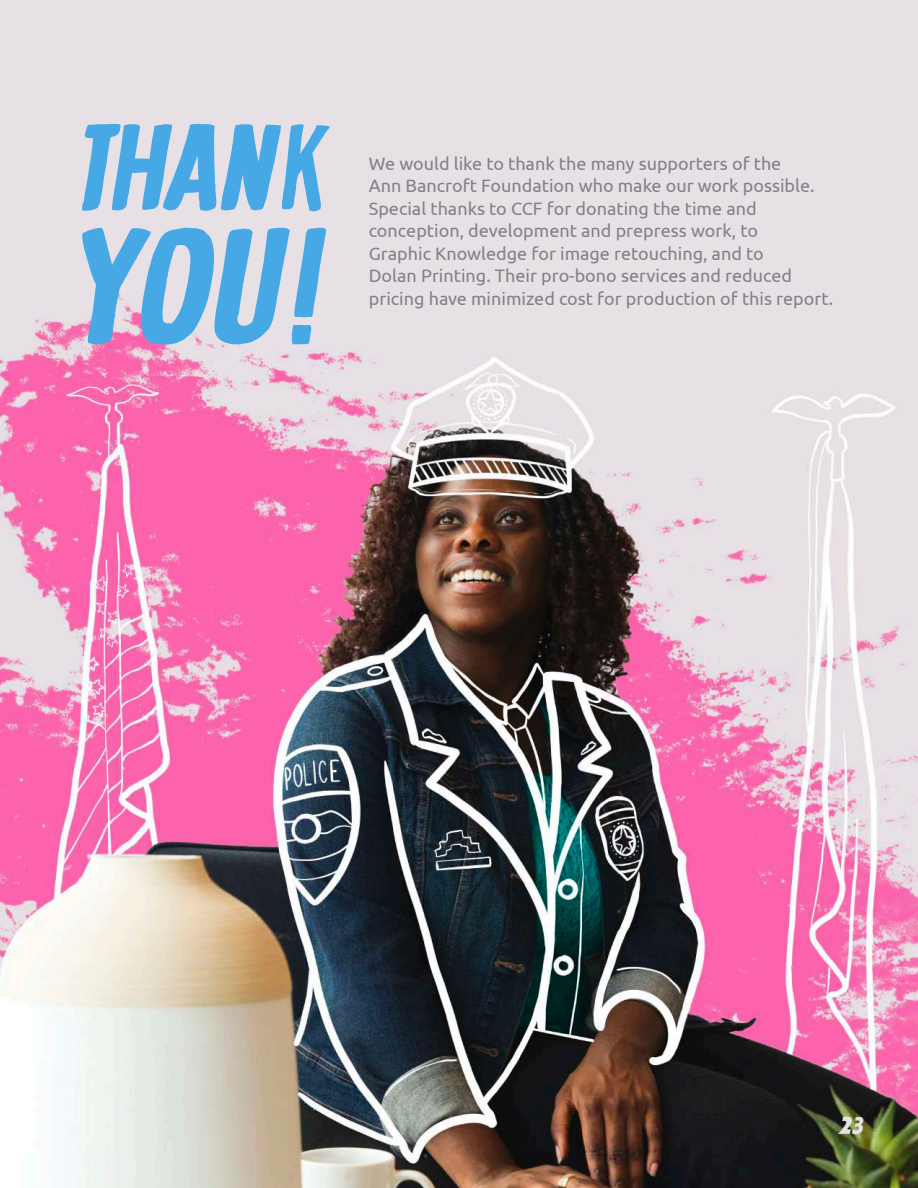
<style>
.page{position:relative;width:918px;height:1188px;background:#fff}
.page>*{position:absolute;margin:0;border:0;box-sizing:border-box;transform-origin:0 0}
.t1{font:italic 165px "Lobster Hand";color:#47a8e6}
.t2{font:italic 123px "Lobster Hand";letter-spacing:-.02em;color:#47a8e6}
.t3{font:italic 24px "Lobster Hand";color:#e7e0e4}
.t4{font:18px/22.5px "Ubuntu";color:#808285}
</style>
<div class="page">
<img style="left:0;top:0;width:918px;height:1188px">
<h2 class="t2" style="left:79px;top:90px;width:253px">THANK</h2>
<h1 class="t1" style="left:79px;top:182px;width:251px">YOU!</h1>
<p class="t4" style="left:369px;top:151px;width:466px">We would like to thank the many supporters of the<br>Ann Bancroft Foundation who make our work possible.<br>Special thanks to CCF for donating the time and conception, development and prepress work, to<br>Graphic Knowledge for image retouching, and to<br>Dolan Printing. Their pro-bono services and reduced pricing have minimized cost for production of this report.</p>
<h3 class="t3" style="left:840px;top:1111px;width:26px">23</h3>
</div>
